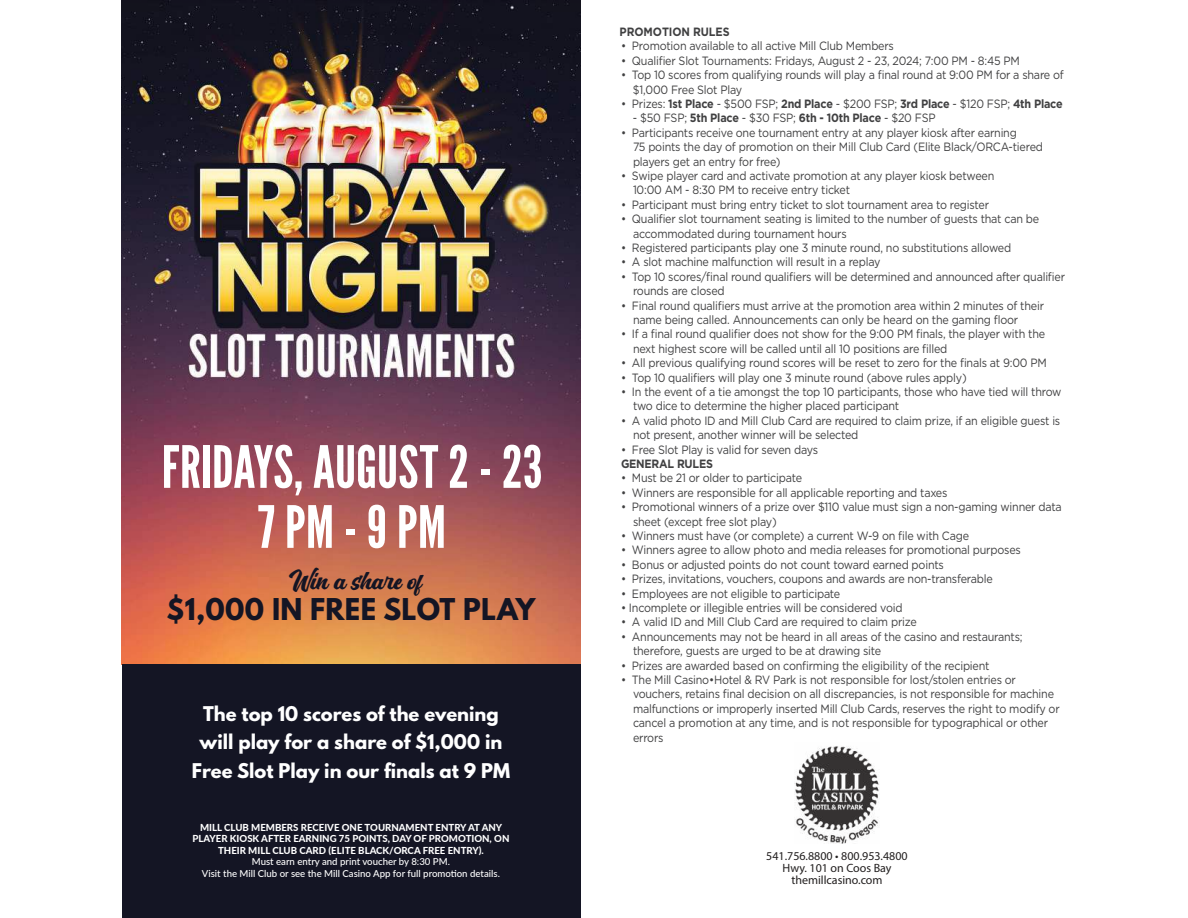
<style>
.page{position:relative;width:1188px;height:918px;background:#fff}
.page>*{position:absolute;margin:0;border:0;box-sizing:border-box;transform-origin:0 0}
.t1{font:58.2px/60px "League Gothic";color:#fff;text-align:center}
.t2{font:700 26.55px "League Spartan";letter-spacing:.01em;color:#141524}
.t3{font:19.5px "Vintage Scripter";color:#141524}
.t4{font:700 18px/28.5px "League Spartan";color:#fff;text-align:center}
.t5{font:12px/14.4px "Gotham";letter-spacing:-.02em;color:#404041;scale:.9 1}
.t6{font:12px/12.3px "Myriad Pro";color:#221f1f;text-align:center}
.t7{font:700 12px "Gotham";letter-spacing:-.005em;color:#404041;scale:.9 1}
.t8{font:800 9.6px/11.6px "Lato";color:#fff;text-align:center}
.t9{font:500 9.6px/11.6px "Lato";color:#fff;text-align:center}
.s1{font-weight:700}
</style>
<div class="page">
<img style="left:794px;top:746px;width:85px;height:98px">
<img style="left:122px;top:0;width:458px;height:664px">
<div style="left:122px;top:664px;width:459px;height:254px;background:#141524"></div>
<h1 class="t1" style="left:162px;top:440px;width:382px">FRIDAYS, AUGUST 2 - 23<br>7 PM - 9 PM</h1>
<h3 class="t3" style="left:283px;top:568px;width:138px">Win a share of</h3>
<h2 class="t2" style="left:167px;top:594px;width:370px">$1,000 IN FREE SLOT PLAY</h2>
<h3 class="t4" style="left:192px;top:700px;width:320px">The top 10 scores of the evening will play for a share of $1,000 in<br>Free Slot Play in our finals at 9 PM</h3>
<p class="t8" style="left:192px;top:822px;width:319px">MILL CLUB MEMBERS RECEIVE ONE TOURNAMENT ENTRY AT ANY<br>PLAYER KIOSK AFTER EARNING 75 POINTS, DAY OF PROMOTION, ON<br>THEIR MILL CLUB CARD (ELITE BLACK/ORCA FREE ENTRY).</p>
<p class="t9" style="left:202px;top:857px;width:300px">Must earn entry and print voucher by 8:30 PM.<br>Visit the Mill Club or see the Mill Casino App for full promotion details.</p>
<p class="t7" style="left:620px;top:25px;width:124px">PROMOTION RULES</p>
<p class="t5" style="left:621px;top:40px;width:305px">• Promotion available to all active Mill Club Members</p>
<p class="t5" style="left:621px;top:54px;width:445px">• Qualifier Slot Tournaments: Fridays, August 2 - 23, 2024; 7:00 PM - 8:45 PM</p>
<p class="t5" style="left:633px;top:68px;width:480px;text-indent:-12px">• Top 10 scores from qualifying rounds will play a final round at 9:00 PM for a share of $1,000 Free Slot Play</p>
<p class="t5" style="left:621px;top:97px;width:493px">• Prizes: <span class="s1">1st Place</span> - $500 FSP; <span class="s1">2nd Place</span> - $200 FSP; <span class="s1">3rd Place</span> - $120 FSP; <span class="s1">4th Place</span></p>
<p class="t5" style="left:633px;top:112px;width:338px">- $50 FSP; <span class="s1">5th Place</span> - $30 FSP; <span class="s1">6th - 10th Place</span> - $20 FSP</p>
<p class="t5" style="left:633px;top:126px;width:457px;text-indent:-12px">• Participants receive one tournament entry at any player kiosk after earning<br>75 points the day of promotion on their Mill Club Card (Elite Black/ORCA-tiered players get an entry for free)</p>
<p class="t5" style="left:633px;top:169px;width:403px;text-indent:-12px">• Swipe player card and activate promotion at any player kiosk between<br>10:00 AM - 8:30 PM to receive entry ticket</p>
<p class="t5" style="left:621px;top:198px;width:411px">• Participant must bring entry ticket to slot tournament area to register</p>
<p class="t5" style="left:633px;top:212px;width:453px;text-indent:-12px">• Qualifier slot tournament seating is limited to the number of guests that can be accommodated during tournament hours</p>
<p class="t5" style="left:621px;top:241px;width:435px">• Registered participants play one 3 minute round, no substitutions allowed</p>
<p class="t5" style="left:621px;top:256px;width:290px">• A slot machine malfunction will result in a replay</p>
<p class="t5" style="left:633px;top:270px;width:482px;text-indent:-12px">• Top 10 scores/final round qualifiers will be determined and announced after qualifier rounds are closed</p>
<p class="t5" style="left:633px;top:299px;width:458px;text-indent:-12px">• Final round qualifiers must arrive at the promotion area within 2 minutes of their name being called. Announcements can only be heard on the gaming floor</p>
<p class="t5" style="left:633px;top:328px;width:459px;text-indent:-12px">• If a final round qualifier does not show for the 9:00 PM finals, the player with the next highest score will be called until all 10 positions are filled</p>
<p class="t5" style="left:621px;top:356px;width:475px">• All previous qualifying round scores will be reset to zero for the finals at 9:00 PM</p>
<p class="t5" style="left:621px;top:371px;width:386px">• Top 10 qualifiers will play one 3 minute round (above rules apply)</p>
<p class="t5" style="left:633px;top:385px;width:478px;text-indent:-12px">• In the event of a tie amongst the top 10 participants, those who have tied will throw two dice to determine the higher placed participant</p>
<p class="t5" style="left:633px;top:414px;width:476px;text-indent:-12px">• A valid photo ID and Mill Club Card are required to claim prize, if an eligible guest is not present, another winner will be selected</p>
<p class="t5" style="left:621px;top:443px;width:221px">• Free Slot Play is valid for seven days</p>
<p class="t7" style="left:621px;top:457px;width:104px">GENERAL RULES</p>
<p class="t5" style="left:621px;top:472px;width:203px">• Must be 21 or older to participate</p>
<p class="t5" style="left:621px;top:486px;width:364px">• Winners are responsible for all applicable reporting and taxes</p>
<p class="t5" style="left:633px;top:500px;width:478px;text-indent:-12px">• Promotional winners of a prize over $110 value must sign a non-gaming winner data sheet (except free slot play)</p>
<p class="t5" style="left:621px;top:529px;width:388px">• Winners must have (or complete) a current W-9 on file with Cage</p>
<p class="t5" style="left:621px;top:544px;width:446px">• Winners agree to allow photo and media releases for promotional purposes</p>
<p class="t5" style="left:621px;top:558px;width:360px">• Bonus or adjusted points do not count toward earned points</p>
<p class="t5" style="left:621px;top:572px;width:415px">• Prizes, invitations, vouchers, coupons and awards are non-transferable</p>
<p class="t5" style="left:621px;top:587px;width:245px">• Employees are not eligible to participate</p>
<p class="t5" style="left:621px;top:601px;width:314px">• Incomplete or illegible entries will be considered void</p>
<p class="t5" style="left:621px;top:616px;width:330px">• A valid ID and Mill Club Card are required to claim prize</p>
<p class="t5" style="left:633px;top:630px;width:434px;text-indent:-12px">• Announcements may not be heard in all areas of the casino and restaurants; therefore, guests are urged to be at drawing site</p>
<p class="t5" style="left:621px;top:659px;width:411px">• Prizes are awarded based on confirming the eligibility of the recipient</p>
<p class="t5" style="left:633px;top:673px;width:476px;text-indent:-12px">• The Mill Casino•Hotel &amp; RV Park is not responsible for lost/stolen entries or vouchers, retains final decision on all discrepancies, is not responsible for machine malfunctions or improperly inserted Mill Club Cards, reserves the right to modify or cancel a promotion at any time, and is not responsible for typographical or other errors</p>
<p class="t6" style="left:766px;top:850px;width:143px">541.756.8800 • 800.953.4800<br>Hwy. 101 on Coos Bay themillcasino.com</p>
</div>
